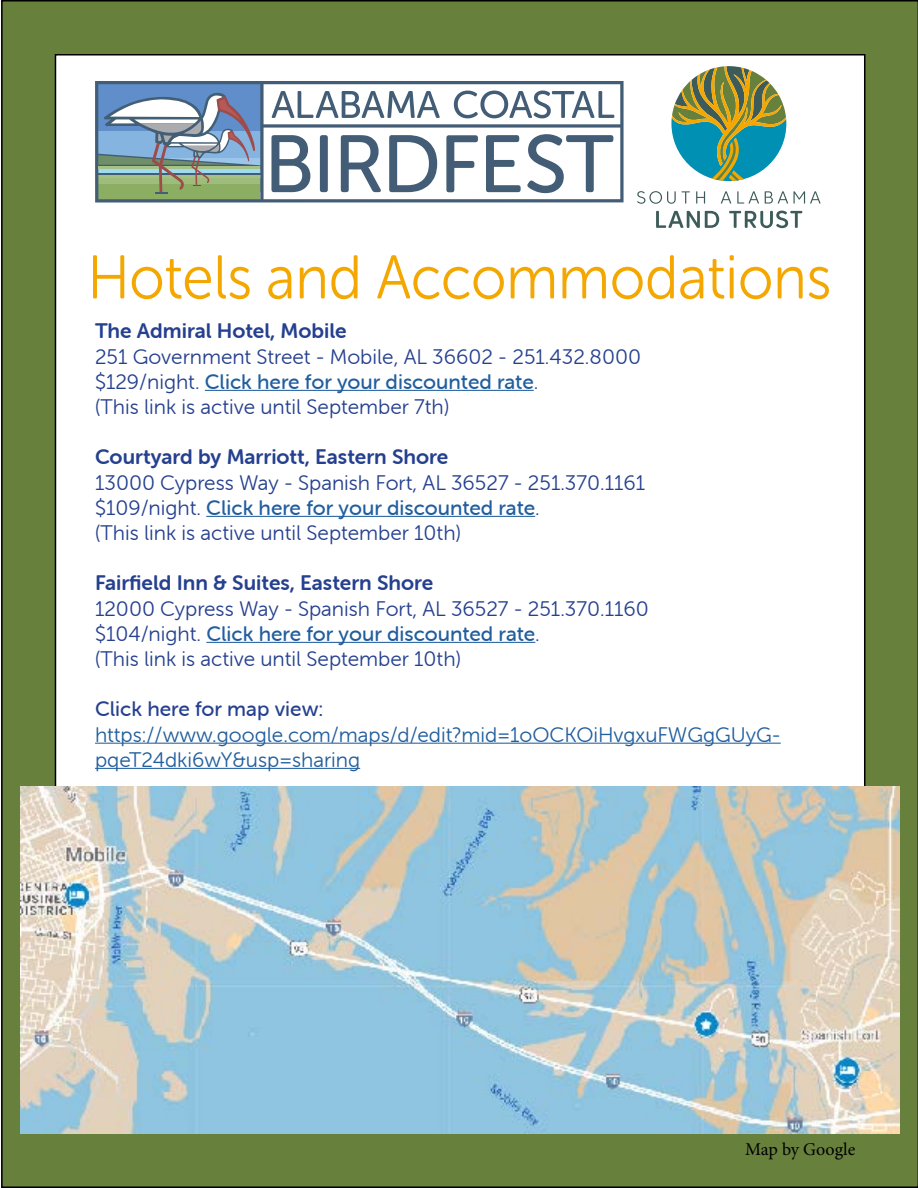
<style>
.page{position:relative;width:918px;height:1188px;background:#fff}
.page>*{position:absolute;margin:0;border:0;box-sizing:border-box;transform-origin:0 0}
.t1{font:61.5px "Museo Sans Rounded 300";color:#f4a700;scale:.93 1}
.t2{font:21px "Museo Sans Rounded 300";color:#25408f}
.t3{font:21px "Museo Sans Rounded 500";color:#215e9e}
.t4{font:21px "Museo Sans Rounded 700";color:#25408f}
.t5{font:21px/25.2px "Museo Sans Rounded 300";color:#215e9e}
.t6{font:21px "Museo Sans Rounded 500";color:#25408f}
.t7{font:18px "Minion Pro";color:#000}
.s1{font-family:"Museo Sans Rounded 300";color:#25408f}
</style>
<div class="page">
<div style="left:1px;top:0;width:917px;height:1188px;background:#67813c"></div>
<div style="left:55px;top:55px;width:810px;height:1078px;background:#fff"></div>
<svg style="left:637px;top:191px;width:39px;height:13px"></svg>
<svg style="left:682px;top:191px;width:8px;height:13px"></svg>
<svg style="left:696px;top:191px;width:9px;height:13px"></svg>
<svg style="left:721px;top:191px;width:10px;height:13px"></svg>
<svg style="left:737px;top:191px;width:22px;height:13px"></svg>
<svg style="left:765px;top:191px;width:56px;height:13px"></svg>
<svg style="left:656px;top:211px;width:63px;height:17px"></svg>
<svg style="left:729px;top:211px;width:73px;height:17px"></svg>
<svg style="left:671px;top:66px;width:116px;height:115px"></svg>
<svg style="left:95px;top:81px;width:529px;height:121px"></svg>
<svg style="left:97px;top:93px;width:164px;height:101px;background:#8ba4ab"></svg>
<svg style="left:271px;top:135px;width:39px;height:57px"></svg>
<div style="left:320px;top:135px;width:8px;height:57px;background:#425d75;border-radius:3px"></div>
<svg style="left:341px;top:135px;width:40px;height:57px"></svg>
<svg style="left:389px;top:135px;width:48px;height:57px"></svg>
<svg style="left:446px;top:135px;width:32px;height:57px"></svg>
<svg style="left:486px;top:135px;width:35px;height:57px"></svg>
<svg style="left:527px;top:134px;width:86px;height:59px"></svg>
<svg style="left:272px;top:91px;width:168px;height:27px"></svg>
<svg style="left:454px;top:91px;width:160px;height:27px"></svg>
<hr style="left:205px;top:390px;width:329px;height:1px;background:#215e9e">
<hr style="left:206px;top:516px;width:329px;height:1px;background:#215e9e">
<hr style="left:206px;top:642px;width:329px;height:1px;background:#215e9e">
<hr style="left:95px;top:743px;width:686px;height:1px;background:#215e9e">
<hr style="left:95px;top:768px;width:265px;height:1px;background:#215e9e">
<img style="left:20px;top:787px;width:880px;height:347px">
<h1 class="t1" style="left:87px;top:244px;width:801px">Hotels and Accommodations</h1>
<p class="t4" style="left:95px;top:319px;width:253px">The Admiral Hotel, Mobile</p>
<p class="t2" style="left:95px;top:345px;width:548px">251 Government Street - Mobile, AL 36602 - 251.432.8000</p>
<p class="t3" style="left:95px;top:370px;width:445px"><span class="s1">$129/night.</span> Click here for your discounted rate<span class="s1">.</span></p>
<p class="t2" style="left:95px;top:395px;width:356px">(This link is active until September 7th)</p>
<p class="t4" style="left:95px;top:445px;width:355px">Courtyard by Marriott, Eastern Shore</p>
<p class="t2" style="left:95px;top:471px;width:552px">13000 Cypress Way - Spanish Fort, AL 36527 - 251.370.1161</p>
<p class="t3" style="left:95px;top:496px;width:446px"><span class="s1">$109/night.</span> Click here for your discounted rate<span class="s1">.</span></p>
<p class="t2" style="left:95px;top:521px;width:368px">(This link is active until September 10th)</p>
<p class="t4" style="left:95px;top:571px;width:340px">Fairfield Inn &amp; Suites, Eastern Shore</p>
<p class="t2" style="left:95px;top:597px;width:555px">12000 Cypress Way - Spanish Fort, AL 36527 - 251.370.1160</p>
<p class="t3" style="left:95px;top:622px;width:446px"><span class="s1">$104/night.</span> Click here for your discounted rate<span class="s1">.</span></p>
<p class="t2" style="left:95px;top:647px;width:368px">(This link is active until September 10th)</p>
<p class="t6" style="left:95px;top:698px;width:230px">Click here for map view:</p>
<p class="t5" style="left:95px;top:722px;width:687px">https://www.google.com/maps/d/edit?mid=1oOCKOiHvgxuFWGgGUyG&shy;pqeT24dki6wY&amp;usp=sharing</p>
<p class="t7" style="left:745px;top:1137px;width:112px">Map by Google</p>
</div>
